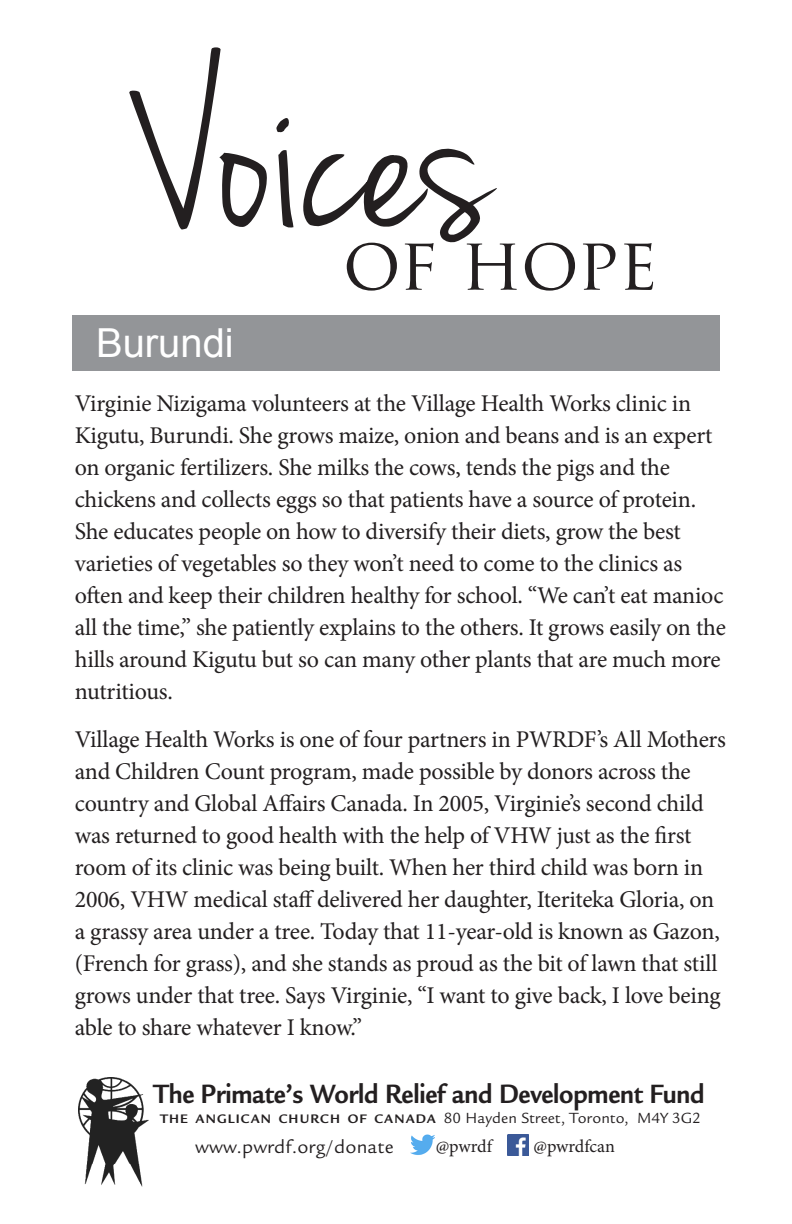
<style>
.page{position:relative;width:792px;height:1224px;background:#fff}
.page>*{position:absolute;margin:0;border:0;box-sizing:border-box;transform-origin:0 0}
.country{font:40px "Arial";color:#fff}
.t1{font:700 28.8px "Legacy Sans";letter-spacing:-.01em;color:#231f20;scale:.9 1}
.body{font:24px/32px "Minion Pro";letter-spacing:-.01em;color:#231f20}
.t2{font:20px "Legacy Sans";letter-spacing:.01em;color:#231f20}
.body-2{font:18px "Minion Pro";letter-spacing:-.01em;color:#231f20}
.t3{font:16px "Legacy Sans";letter-spacing:.01em;color:#231f20}
.s1{font-weight:700;font-size:13.4px}
</style>
<div class="page">
<svg style="left:129px;top:47px;width:368px;height:195px"></svg>
<svg style="left:347px;top:243px;width:306px;height:48px"></svg>
<div style="left:72px;top:315px;width:648px;height:55px;background:#939598"></div>
<img style="left:78px;top:1078px;width:70px;height:109px">
<img style="left:410px;top:1134px;width:24px;height:21px">
<img style="left:507px;top:1135px;width:22px;height:21px">
<p class="country" style="left:96px;top:317px;width:139px">Burundi</p>
<p class="body" style="left:75px;top:387px;width:653px">Virginie Nizigama volunteers at the Village Health Works clinic in Kigutu, Burundi. She grows maize, onion and beans and is an expert on organic fertilizers. She milks the cows, tends the pigs and the chickens and collects eggs so that patients have a source of protein.<br>She educates people on how to diversify their diets, grow the best varieties of vegetables so they won’t need to come to the clinics as often and keep their children healthy for school. “We can’t eat manioc all the time,” she patiently explains to the others. It grows easily on the hills around Kigutu but so can many other plants that are much more nutritious.</p>
<p class="body" style="left:75px;top:723px;width:653px">Village Health Works is one of four partners in PWRDF’s All Mothers and Children Count program, made possible by donors across the country and Global Affairs Canada. In 2005, Virginie’s second child was returned to good health with the help of VHW just as the first room of its clinic was being built. When her third child was born in 2006, VHW medical staff delivered her daughter, Iteriteka Gloria, on a grassy area under a tree. Today that 11-year-old is known as Gazon, (French for grass), and she stands as proud as the bit of lawn that still grows under that tree. Says Virginie, “I want to give back, I love being able to share whatever I know.”</p>
<p class="t1" style="left:154px;top:1077px;width:614px">The Primate’s World Relief and Development Fund</p>
<p class="t3" style="left:160px;top:1108px;width:542px"><span class="s1">THE ANGLICAN CHURCH OF CANADA</span> 80 Hayden Street, Toronto, M4Y 3G2</p>
<p class="t2" style="left:195px;top:1135px;width:200px">www.pwrdf.org/donate</p>
<p class="body-2" style="left:436px;top:1134px;width:58px">@pwrdf</p>
<p class="body-2" style="left:533px;top:1134px;width:83px">@pwrdfcan</p>
</div>
